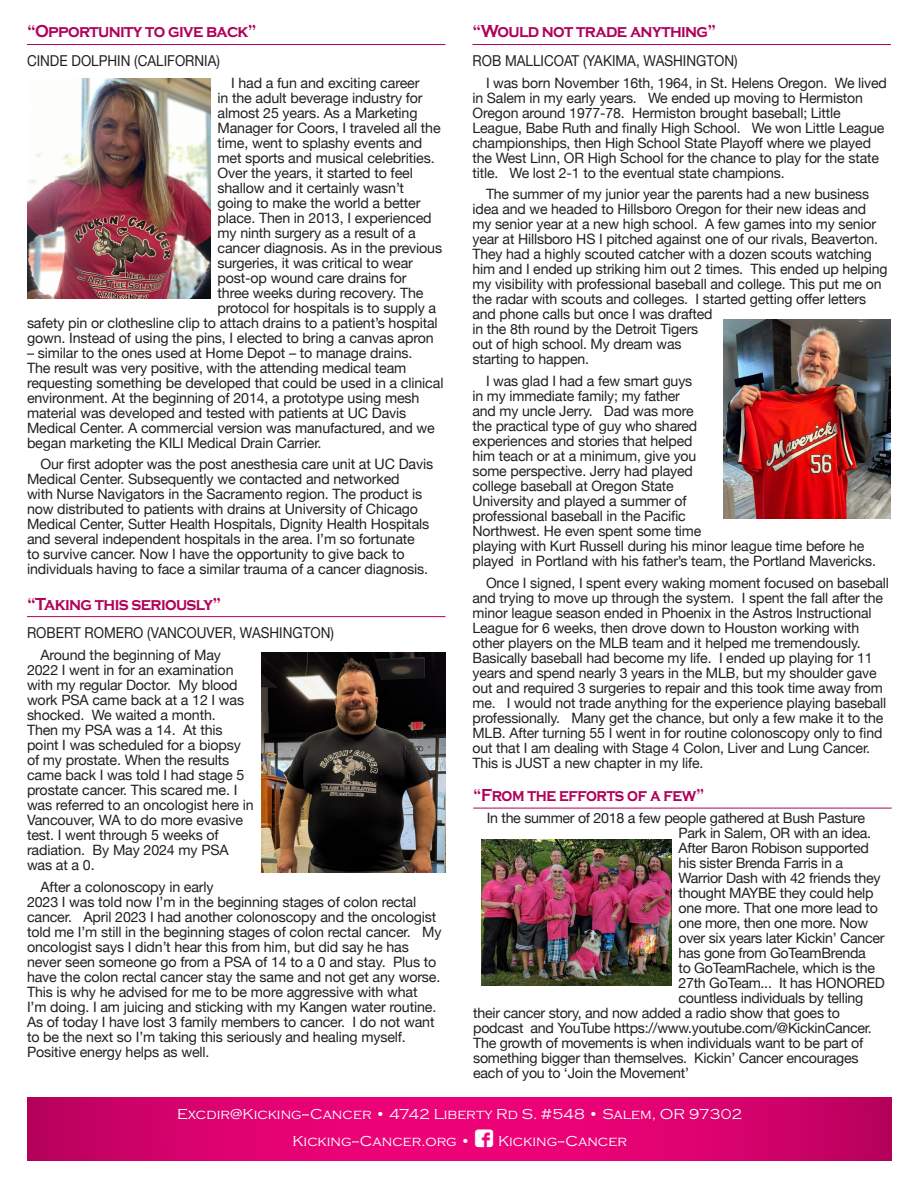
<style>
.page{position:relative;width:918px;height:1188px;background:#fff}
.page>*{position:absolute;margin:0;border:0;box-sizing:border-box;transform-origin:0 0}
.t1{font:700 18px "Copperplate Gothic";letter-spacing:-.04em;color:#b10159;scale:.9 1}
.t2{font:700 18px "Copperplate Gothic";letter-spacing:-.04em;color:#b10159;scale:.85 1}
.t3{font:300 15px/27px "Copperplate Gothic";color:#fff;text-align:center}
.byline{font:15px "Helvetica Neue";color:#231f20;scale:.9 1}
.body{font:14.25px/15px "Helvetica Neue";letter-spacing:-.01em;color:#231f20}
.s1{font-family:"Social Font Face";font-weight:400;font-size:24px}
</style>
<div class="page">
<svg style="left:27px;top:1098px;width:865px;height:63px;background:#da016e"></svg>
<hr style="left:27px;top:44px;width:419px;height:1px;background:#b10159">
<hr style="left:27px;top:616px;width:419px;height:1px;background:#b10159">
<hr style="left:472px;top:44px;width:419px;height:1px;background:#b10159">
<hr style="left:473px;top:808px;width:419px;height:1px;background:#b10159">
<img style="left:27px;top:79px;width:184px;height:220px">
<img style="left:723px;top:320px;width:168px;height:198px">
<img style="left:262px;top:652px;width:184px;height:220px">
<img style="left:482px;top:839px;width:190px;height:147px">
<p class="t1" style="left:27px;top:21px;width:257px">“Opportunity to give back”</p>
<p class="byline" style="left:27px;top:50px;width:216px">CINDE DOLPHIN (CALIFORNIA)</p>
<p class="body" style="left:231px;top:76px;width:190px">I had a fun and exciting career</p>
<p class="body" style="left:218px;top:91px;width:207px">in the adult beverage industry for</p>
<p class="body" style="left:218px;top:106px;width:202px">almost 25 years. As a Marketing</p>
<p class="body" style="left:218px;top:121px;width:225px">Manager for Coors, I traveled all the</p>
<p class="body" style="left:218px;top:136px;width:206px">time, went to splashy events and</p>
<p class="body" style="left:218px;top:151px;width:219px">met sports and musical celebrities.</p>
<p class="body" style="left:218px;top:166px;width:197px">Over the years, it started to feel</p>
<p class="body" style="left:218px;top:181px;width:188px">shallow and it certainly wasn’t</p>
<p class="body" style="left:218px;top:196px;width:205px">going to make the world a better</p>
<p class="body" style="left:218px;top:211px;width:216px">place. Then in 2013, I experienced</p>
<p class="body" style="left:218px;top:226px;width:200px">my ninth surgery as a result of a</p>
<p class="body" style="left:218px;top:241px;width:226px">cancer diagnosis. As in the previous</p>
<p class="body" style="left:218px;top:256px;width:197px">surgeries, it was critical to wear</p>
<p class="body" style="left:218px;top:271px;width:191px">post-op wound care drains for</p>
<p class="body" style="left:218px;top:286px;width:207px">three weeks during recovery. The</p>
<p class="body" style="left:218px;top:301px;width:220px">protocol for hospitals is to supply a</p>
<p class="body" style="left:27px;top:316px;width:412px">safety pin or clothesline clip to attach drains to a patient’s hospital</p>
<p class="body" style="left:27px;top:331px;width:408px">gown. Instead of using the pins, I elected to bring a canvas apron</p>
<p class="body" style="left:27px;top:346px;width:418px">– similar to the ones used at Home Depot – to manage drains.<br>The result was very positive, with the attending medical team requesting something be developed that could be used in a clinical environment. At the beginning of 2014, a prototype using mesh material was developed and tested with patients at UC Davis Medical Center. A commercial version was manufactured, and we began marketing the KILI Medical Drain Carrier.</p>
<p class="body" style="left:27px;top:458px;width:408px;text-indent:14px">Our first adopter was the post anesthesia care unit at UC Davis Medical Center. Subsequently we contacted and networked<br>with Nurse Navigators in the Sacramento region. The product is now distributed to patients with drains at University of Chicago Medical Center, Sutter Health Hospitals, Dignity Health Hospitals and several independent hospitals in the area. I’m so fortunate<br>to survive cancer. Now I have the opportunity to give back to individuals having to face a similar trauma of a cancer diagnosis.</p>
<p class="t1" style="left:27px;top:594px;width:217px">“Taking this seriously”</p>
<p class="byline" style="left:27px;top:622px;width:343px">ROBERT ROMERO (VANCOUVER, WASHINGTON)</p>
<p class="body" style="left:27px;top:648px;width:228px;text-indent:14px">Around the beginning of May<br>2022 I went in for an examination with my regular Doctor. My blood work PSA came back at a 12 I was shocked. We waited a month.<br>Then my PSA was a 14. At this point I was scheduled for a biopsy of my prostate. When the results came back I was told I had stage 5 prostate cancer. This scared me. I was referred to an oncologist here in<br>Vancouver, WA to do more evasive test. I went through 5 weeks of radiation. By May 2024 my PSA was at a 0.</p>
<p class="body" style="left:27px;top:880px;width:416px;text-indent:14px">After a colonoscopy in early<br>2023 I was told now I’m in the beginning stages of colon rectal cancer. April 2023 I had another colonoscopy and the oncologist told me I’m still in the beginning stages of colon rectal cancer. My oncologist says I didn’t hear this from him, but did say he has never seen someone go from a PSA of 14 to a 0 and stay. Plus to have the colon rectal cancer stay the same and not get any worse.<br>This is why he advised for me to be more aggressive with what<br>I’m doing. I am juicing and sticking with my Kangen water routine.<br>As of today I have lost 3 family members to cancer. I do not want to be the next so I’m taking this seriously and healing myself.<br>Positive energy helps as well.</p>
<p class="t1" style="left:472px;top:21px;width:272px">“Would not trade anything”</p>
<p class="byline" style="left:472px;top:50px;width:296px">ROB MALLICOAT (YAKIMA, WASHINGTON)</p>
<p class="body" style="left:472px;top:76px;width:416px;text-indent:14px">I was born November 16th, 1964, in St. Helens Oregon. We lived in Salem in my early years. We ended up moving to Hermiston Oregon around 1977-78. Hermiston brought baseball; Little League, Babe Ruth and finally High School. We won Little League championships, then High School State Playoff where we played the West Linn, OR High School for the chance to play for the state title. We lost 2-1 to the eventual state champions.</p>
<p class="body" style="left:472px;top:188px;width:417px;text-indent:14px">The summer of my junior year the parents had a new business idea and we headed to Hillsboro Oregon for their new ideas and my senior year at a new high school. A few games into my senior year at Hillsboro HS I pitched against one of our rivals, Beaverton.<br>They had a highly scouted catcher with a dozen scouts watching him and I ended up striking him out 2 times. This ended up helping my visibility with professional baseball and college. This put me on the radar with scouts and colleges. I started getting offer letters and phone calls but once I was drafted<br>in the 8th round by the Detroit Tigers<br>out of high school. My dream was<br>starting to happen.</p>
<p class="body" style="left:472px;top:374px;width:405px;text-indent:14px">I was glad I had a few smart guys<br>in my immediate family; my father<br>and my uncle Jerry. Dad was more<br>the practical type of guy who shared<br>experiences and stories that helped<br>him teach or at a minimum, give you<br>some perspective. Jerry had played<br>college baseball at Oregon State<br>University and played a summer of<br>professional baseball in the Pacific<br>Northwest. He even spent some time<br>playing with Kurt Russell during his minor league time before he played in Portland with his father’s team, the Portland Mavericks.</p>
<p class="body" style="left:472px;top:576px;width:418px;text-indent:14px">Once I signed, I spent every waking moment focused on baseball and trying to move up through the system. I spent the fall after the minor league season ended in Phoenix in the Astros Instructional League for 6 weeks, then drove down to Houston working with other players on the MLB team and it helped me tremendously.<br>Basically baseball had become my life. I ended up playing for 11 years and spend nearly 3 years in the MLB, but my shoulder gave out and required 3 surgeries to repair and this took time away from me. I would not trade anything for the experience playing baseball professionally. Many get the chance, but only a few make it to the MLB. After turning 55 I went in for routine colonoscopy only to find out that I am dealing with Stage 4 Colon, Liver and Lung Cancer.<br>This is JUST a new chapter in my life.</p>
<p class="t2" style="left:473px;top:785px;width:273px">“From the efforts of a few”</p>
<p class="body" style="left:487px;top:812px;width:380px">In the summer of 2018 a few people gathered at Bush Pasture</p>
<p class="body" style="left:679px;top:827px;width:194px">Park in Salem, OR with an idea.</p>
<p class="body" style="left:679px;top:842px;width:192px">After Baron Robison supported</p>
<p class="body" style="left:679px;top:857px;width:166px">his sister Brenda Farris in a</p>
<p class="body" style="left:679px;top:872px;width:204px">Warrior Dash with 42 friends they</p>
<p class="body" style="left:679px;top:887px;width:197px">thought MAYBE they could help</p>
<p class="body" style="left:679px;top:902px;width:201px">one more. That one more lead to</p>
<p class="body" style="left:679px;top:917px;width:191px">one more, then one more. Now</p>
<p class="body" style="left:679px;top:932px;width:208px">over six years later Kickin’ Cancer</p>
<p class="body" style="left:679px;top:947px;width:189px">has gone from GoTeamBrenda</p>
<p class="body" style="left:679px;top:962px;width:198px">to GoTeamRachele, which is the</p>
<p class="body" style="left:679px;top:977px;width:208px">27th GoTeam... It has HONORED</p>
<p class="body" style="left:679px;top:992px;width:186px">countless individuals by telling</p>
<p class="body" style="left:473px;top:1007px;width:368px">their cancer story, and now added a radio show that goes to</p>
<p class="body" style="left:473px;top:1022px;width:400px">podcast and YouTube https://www.youtube.com/@KickinCancer.</p>
<p class="body" style="left:473px;top:1037px;width:392px">The growth of movements is when individuals want to be part of</p>
<p class="body" style="left:473px;top:1052px;width:387px">something bigger than themselves. Kickin’ Cancer encourages</p>
<p class="body" style="left:473px;top:1067px;width:217px">each of you to ‘Join the Movement’</p>
<p class="t3" style="left:177px;top:1101px;width:567px">Excdir@Kicking-Cancer • 4742 Liberty Rd S. #548 • Salem, OR 97302<br>Kicking-Cancer.org • <span class="s1">`</span> Kicking-Cancer</p>
</div>
